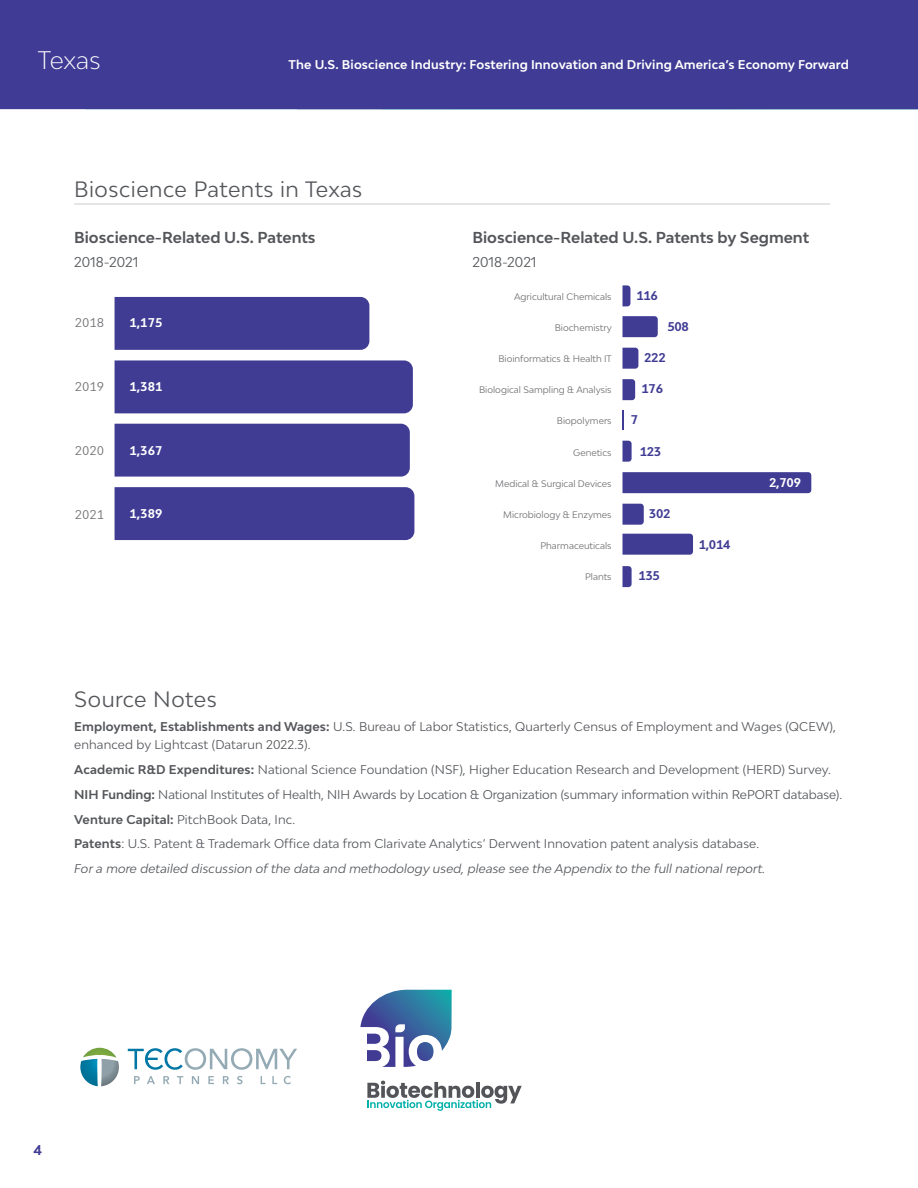
<style>
.page{position:relative;width:918px;height:1188px;background:#fff}
.page>*{position:absolute;margin:0;border:0;box-sizing:border-box;transform-origin:0 0}
.t1{font:300 24px "Bw Modelica";letter-spacing:-.005em;color:#fff}
.t2{font:21px "Bw Modelica";letter-spacing:.025em;color:#54565a}
.t3{font:700 15px "Bw Modelica";color:#54565a}
.t4{font:13.5px "Bw Modelica";color:#54565a}
.t5{font:700 13.5px "Bw Modelica";color:#403b94}
.t6{font:12px/24.8px "Bw Modelica";letter-spacing:.01em;color:#54565a}
.t7{font:700 12px "Bw Modelica";letter-spacing:.01em;color:#fff}
.t8{font:700 12px "Bw Modelica";letter-spacing:-.025em;color:#403c94}
.t9{font:12px "Bw Modelica";color:#6e6f72}
.t10{font:9px "Bw Modelica";color:#6e6f72}
.s1{font-weight:700}
.s2{font-style:italic}
</style>
<div class="page">
<div style="left:0;top:0;width:297px;height:109px;background:#403b94"></div>
<div style="left:297px;top:0;width:621px;height:109px;background:#403b94"></div>
<svg style="left:134px;top:1076px;width:6px;height:8px"></svg>
<svg style="left:147px;top:1076px;width:8px;height:8px"></svg>
<svg style="left:163px;top:1076px;width:6px;height:8px"></svg>
<svg style="left:177px;top:1076px;width:6px;height:8px"></svg>
<svg style="left:192px;top:1076px;width:7px;height:8px"></svg>
<svg style="left:208px;top:1076px;width:6px;height:8px"></svg>
<svg style="left:223px;top:1076px;width:6px;height:8px"></svg>
<svg style="left:237px;top:1076px;width:6px;height:8px"></svg>
<svg style="left:261px;top:1076px;width:4px;height:8px"></svg>
<svg style="left:272px;top:1076px;width:5px;height:8px"></svg>
<svg style="left:284px;top:1076px;width:7px;height:8px"></svg>
<svg style="left:128px;top:1048px;width:169px;height:22px"></svg>
<svg style="left:80px;top:1048px;width:39px;height:38px"></svg>
<svg style="left:367px;top:1081px;width:155px;height:30px"></svg>
<svg style="left:360px;top:990px;width:92px;height:77px"></svg>
<hr style="left:74px;top:204px;width:756px;height:1px;background:#ccccce">
<div style="left:115px;top:487px;width:299px;height:53px;background:#403c94"></div>
<div style="left:115px;top:424px;width:295px;height:53px;background:#403c94"></div>
<div style="left:115px;top:360px;width:298px;height:53px;background:#403c94"></div>
<div style="left:115px;top:297px;width:254px;height:53px;background:#403c94"></div>
<svg style="left:622px;top:504px;width:22px;height:21px"></svg>
<svg style="left:622px;top:534px;width:71px;height:21px"></svg>
<svg style="left:622px;top:441px;width:10px;height:21px"></svg>
<svg style="left:622px;top:348px;width:16px;height:21px"></svg>
<svg style="left:623px;top:379px;width:12px;height:21px"></svg>
<div style="left:622px;top:472px;width:189px;height:21px;background:#403c94"></div>
<svg style="left:622px;top:566px;width:10px;height:21px"></svg>
<svg style="left:622px;top:411px;width:2px;height:19px"></svg>
<svg style="left:622px;top:316px;width:36px;height:21px"></svg>
<svg style="left:622px;top:285px;width:8px;height:21px"></svg>
<h1 class="t1" style="left:38px;top:45px;width:64px">Texas</h1>
<p class="t7" style="left:289px;top:57px;width:562px">The U.S. Bioscience Industry: Fostering Innovation and Driving America’s Economy Forward</p>
<h2 class="t2" style="left:74px;top:175px;width:290px">Bioscience Patents in Texas</h2>
<p class="t3" style="left:74px;top:228px;width:243px">Bioscience-Related U.S. Patents</p>
<p class="t4" style="left:74px;top:253px;width:66px">2018-2021</p>
<p class="t9" style="left:75px;top:315px;width:31px">2018</p>
<p class="t7" style="left:129px;top:315px;width:34px">1,175</p>
<p class="t9" style="left:75px;top:379px;width:31px">2019</p>
<p class="t7" style="left:129px;top:379px;width:34px">1,381</p>
<p class="t9" style="left:75px;top:443px;width:31px">2020</p>
<p class="t7" style="left:129px;top:443px;width:34px">1,367</p>
<p class="t9" style="left:75px;top:506px;width:31px">2021</p>
<p class="t7" style="left:129px;top:506px;width:34px">1,389</p>
<p class="t3" style="left:472px;top:228px;width:338px">Bioscience-Related U.S. Patents by Segment</p>
<p class="t4" style="left:472px;top:253px;width:66px">2018-2021</p>
<p class="t10" style="left:514px;top:291px;width:99px">Agricultural Chemicals</p>
<p class="t10" style="left:555px;top:322px;width:59px">Biochemistry</p>
<p class="t10" style="left:498px;top:353px;width:115px">Bioinformatics &amp; Health IT</p>
<p class="t10" style="left:479px;top:384px;width:134px">Biological Sampling &amp; Analysis</p>
<p class="t10" style="left:557px;top:415px;width:56px">Biopolymers</p>
<p class="t8" style="left:636px;top:287px;width:23px">116</p>
<p class="t8" style="left:667px;top:319px;width:23px">508</p>
<p class="t8" style="left:644px;top:350px;width:23px">222</p>
<p class="t8" style="left:641px;top:381px;width:23px">176</p>
<p class="t8" style="left:631px;top:412px;width:9px">7</p>
<p class="t10" style="left:573px;top:447px;width:40px">Genetics</p>
<p class="t10" style="left:495px;top:478px;width:118px">Medical &amp; Surgical Devices</p>
<p class="t10" style="left:503px;top:509px;width:110px">Microbiology &amp; Enzymes</p>
<p class="t8" style="left:640px;top:444px;width:23px">123</p>
<p class="t8" style="left:649px;top:506px;width:23px">302</p>
<p class="t7" style="left:769px;top:475px;width:33px">2,709</p>
<p class="t10" style="left:540px;top:540px;width:73px">Pharmaceuticals</p>
<p class="t8" style="left:699px;top:537px;width:33px">1,014</p>
<p class="t10" style="left:585px;top:570px;width:28px">Plants</p>
<p class="t8" style="left:638px;top:567px;width:23px">135</p>
<h2 class="t2" style="left:74px;top:685px;width:144px">Source Notes</h2>
<p class="t6" style="left:74px;top:718px;width:763px;line-height:18px"><span class="s1">Employment, Establishments and Wages:</span> U.S. Bureau of Labor Statistics, Quarterly Census of Employment and Wages (QCEW), enhanced by Lightcast (Datarun 2022.3).</p>
<p class="t6" style="left:74px;top:757px;width:769px"><span class="s1">Academic R&amp;D Expenditures:</span> National Science Foundation (NSF), Higher Education Research and Development (HERD) Survey.<br><span class="s1">NIH Funding:</span> National Institutes of Health, NIH Awards by Location &amp; Organization (summary information within RePORT database).<br><span class="s1">Venture Capital:</span> PitchBook Data, Inc.<br><span class="s1">Patents</span>: U.S. Patent &amp; Trademark Office data from Clarivate Analytics’ Derwent Innovation patent analysis database.<br><span class="s2">For a more detailed discussion of the data and methodology used, please see the Appendix to the full national report.</span></p>
<p class="t5" style="left:34px;top:1141px;width:10px">4</p>
</div>
